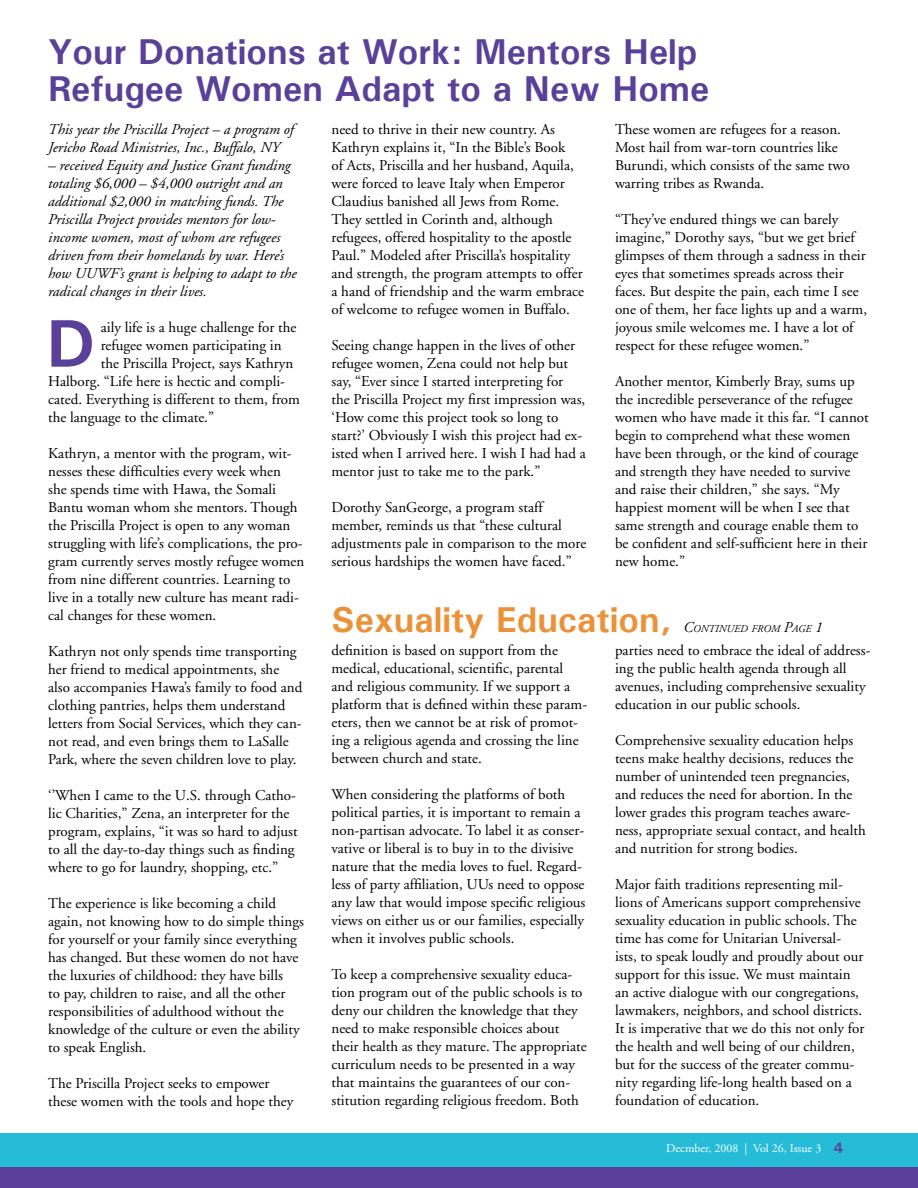
<style>
.page{position:relative;width:918px;height:1188px;background:#fff}
.page>*{position:absolute;margin:0;border:0;box-sizing:border-box;transform-origin:0 0}
.t1{font:700 67.5px "Univers";color:#5a4099}
.t2{font:700 36px/37.5px "Univers";color:#5a4099}
.t3{font:700 36px "Univers";color:#eb9137}
.t4{font:15px/18px "Adobe Garamond";color:#000}
.t5{font:italic 15px/18px "Adobe Garamond";color:#000}
.t6{font:12px "Adobe Garamond";color:#fff}
.t7{font:italic 10.5px "Adobe Garamond";color:#000}
.s1{font-size:15px}
.s2{font-family:"Univers";font-weight:700;font-size:15px;color:#5a4099}
</style>
<div class="page">
<div style="left:0;top:1166px;width:918px;height:22px;background:#5a4099"></div>
<div style="left:0;top:1133px;width:918px;height:34px;background:#26bcd7"></div>
<h2 class="t2" style="left:48px;top:32px;width:663px">Your Donations at Work: Mentors Help<br>Refugee Women Adapt to a New Home</h2>
<p class="t5" style="left:48px;top:121px;width:247px">This year the Priscilla Project – a program of<br>Jericho Road Ministries, Inc., Buffalo, NY</p>
<p class="t5" style="left:48px;top:157px;width:250px">– received Equity and Justice Grant funding totaling $6,000 – $4,000 outright and an additional $2,000 in matching funds. The Priscilla Project provides mentors for low&shy;income women, most of whom are refugees driven from their homelands by war. Here’s how UUWF’s grant is helping to adapt to the radical changes in their lives.</p>
<p class="t4" style="left:101px;top:319px;width:197px">aily life is a huge challenge for the</p>
<p class="t4" style="left:101px;top:337px;width:182px">refugee women participating in</p>
<p class="t4" style="left:101px;top:355px;width:194px">the Priscilla Project, says Kathryn</p>
<p class="t4" style="left:48px;top:373px;width:238px">Halborg. “Life here is hectic and compli-</p>
<p class="t4" style="left:48px;top:391px;width:253px">cated. Everything is different to them, from</p>
<p class="t4" style="left:48px;top:409px;width:167px">the language to the climate.”</p>
<p class="t4" style="left:48px;top:445px;width:258px">Kathryn, a mentor with the program, wit&shy;nesses these difficulties every week when<br>she spends time with Hawa, the Somali Bantu woman whom she mentors. Though the Priscilla Project is open to any woman struggling with life’s complications, the pro&shy;gram currently serves mostly refugee women from nine different countries. Learning to live in a totally new culture has meant radi&shy;cal changes for these women.</p>
<p class="t4" style="left:48px;top:643px;width:256px">Kathryn not only spends time transporting her friend to medical appointments, she also accompanies Hawa’s family to food and clothing pantries, helps them understand letters from Social Services, which they can&shy;not read, and even brings them to LaSalle Park, where the seven children love to play.</p>
<p class="t4" style="left:48px;top:787px;width:251px">‘’When I came to the U.S. through Catho&shy;lic Charities,” Zena, an interpreter for the program, explains, “it was so hard to adjust to all the day-to-day things such as finding where to go for laundry, shopping, etc.”</p>
<p class="t4" style="left:48px;top:895px;width:257px">The experience is like becoming a child again, not knowing how to do simple things for yourself or your family since everything has changed. But these women do not have the luxuries of childhood: they have bills<br>to pay, children to raise, and all the other responsibilities of adulthood without the knowledge of the culture or even the ability to speak English.</p>
<p class="t4" style="left:48px;top:1075px;width:247px">The Priscilla Project seeks to empower these women with the tools and hope they</p>
<p class="t4" style="left:615px;top:121px;width:236px">These women are refugees for a reason.<br>Most hail from war-torn countries like Burundi, which consists of the same two warring tribes as Rwanda.</p>
<p class="t4" style="left:615px;top:211px;width:254px">“They’ve endured things we can barely imagine,” Dorothy says, “but we get brief glimpses of them through a sadness in their eyes that sometimes spreads across their faces. But despite the pain, each time I see one of them, her face lights up and a warm, joyous smile welcomes me. I have a lot of respect for these refugee women.”</p>
<p class="t4" style="left:615px;top:373px;width:255px">Another mentor, Kimberly Bray, sums up the incredible perseverance of the refugee women who have made it this far. “I cannot begin to comprehend what these women have been through, or the kind of courage and strength they have needed to survive and raise their children,” she says. “My happiest moment will be when I see that same strength and courage enable them to be confident and self-sufficient here in their new home.”</p>
<p class="t4" style="left:332px;top:121px;width:254px">need to thrive in their new country. As Kathryn explains it, “In the Bible’s Book<br>of Acts, Priscilla and her husband, Aquila, were forced to leave Italy when Emperor Claudius banished all Jews from Rome.<br>They settled in Corinth and, although refugees, offered hospitality to the apostle Paul.” Modeled after Priscilla’s hospitality and strength, the program attempts to offer a hand of friendship and the warm embrace of welcome to refugee women in Buffalo.</p>
<p class="t4" style="left:332px;top:337px;width:256px">Seeing change happen in the lives of other refugee women, Zena could not help but say, “Ever since I started interpreting for<br>the Priscilla Project my first impression was, ‘How come this project took so long to start?’ Obviously I wish this project had ex&shy;isted when I arrived here. I wish I had had a mentor just to take me to the park.”</p>
<p class="t4" style="left:332px;top:499px;width:256px">Dorothy SanGeorge, a program staff member, reminds us that “these cultural adjustments pale in comparison to the more serious hardships the women have faced.”</p>
<h1 class="t1" style="left:46px;top:301px;width:50px">D</h1>
<h2 class="t3" style="left:332px;top:597px;width:342px">Sexuality Education,</h2>
<p class="t7" style="left:683px;top:623px;width:141px"><span class="s1">C</span>ONTINUED FROM <span class="s1">P</span>AGE <span class="s1">1</span></p>
<p class="t4" style="left:332px;top:642px;width:257px">definition is based on support from the medical, educational, scientific, parental and religious community. If we support a platform that is defined within these param&shy;eters, then we cannot be at risk of promot&shy;ing a religious agenda and crossing the line between church and state.</p>
<p class="t4" style="left:332px;top:786px;width:255px">When considering the platforms of both political parties, it is important to remain a non-partisan advocate. To label it as conser&shy;vative or liberal is to buy in to the divisive nature that the media loves to fuel. Regard&shy;less of party affiliation, UUs need to oppose any law that would impose specific religious views on either us or our families, especially when it involves public schools.</p>
<p class="t4" style="left:332px;top:966px;width:257px">To keep a comprehensive sexuality educa&shy;tion program out of the public schools is to deny our children the knowledge that they need to make responsible choices about their health as they mature. The appropriate curriculum needs to be presented in a way that maintains the guarantees of our con&shy;stitution regarding religious freedom. Both</p>
<p class="t4" style="left:615px;top:642px;width:257px">parties need to embrace the ideal of address&shy;ing the public health agenda through all avenues, including comprehensive sexuality education in our public schools.</p>
<p class="t4" style="left:615px;top:732px;width:252px">Comprehensive sexuality education helps teens make healthy decisions, reduces the number of unintended teen pregnancies, and reduces the need for abortion. In the lower grades this program teaches aware&shy;ness, appropriate sexual contact, and health and nutrition for strong bodies.</p>
<p class="t4" style="left:615px;top:876px;width:251px">Major faith traditions representing mil&shy;lions of Americans support comprehensive sexuality education in public schools. The time has come for Unitarian Universal&shy;ists, to speak loudly and proudly about our support for this issue. We must maintain an active dialogue with our congregations, lawmakers, neighbors, and school districts.<br>It is imperative that we do this not only for the health and well being of our children, but for the success of the greater commu&shy;nity regarding life-long health based on a foundation of education.</p>
<p class="t6" style="left:666px;top:1142px;width:179px">Decmber, 2008 | Vol 26, Issue 3 <span class="s2">4</span></p>
</div>
